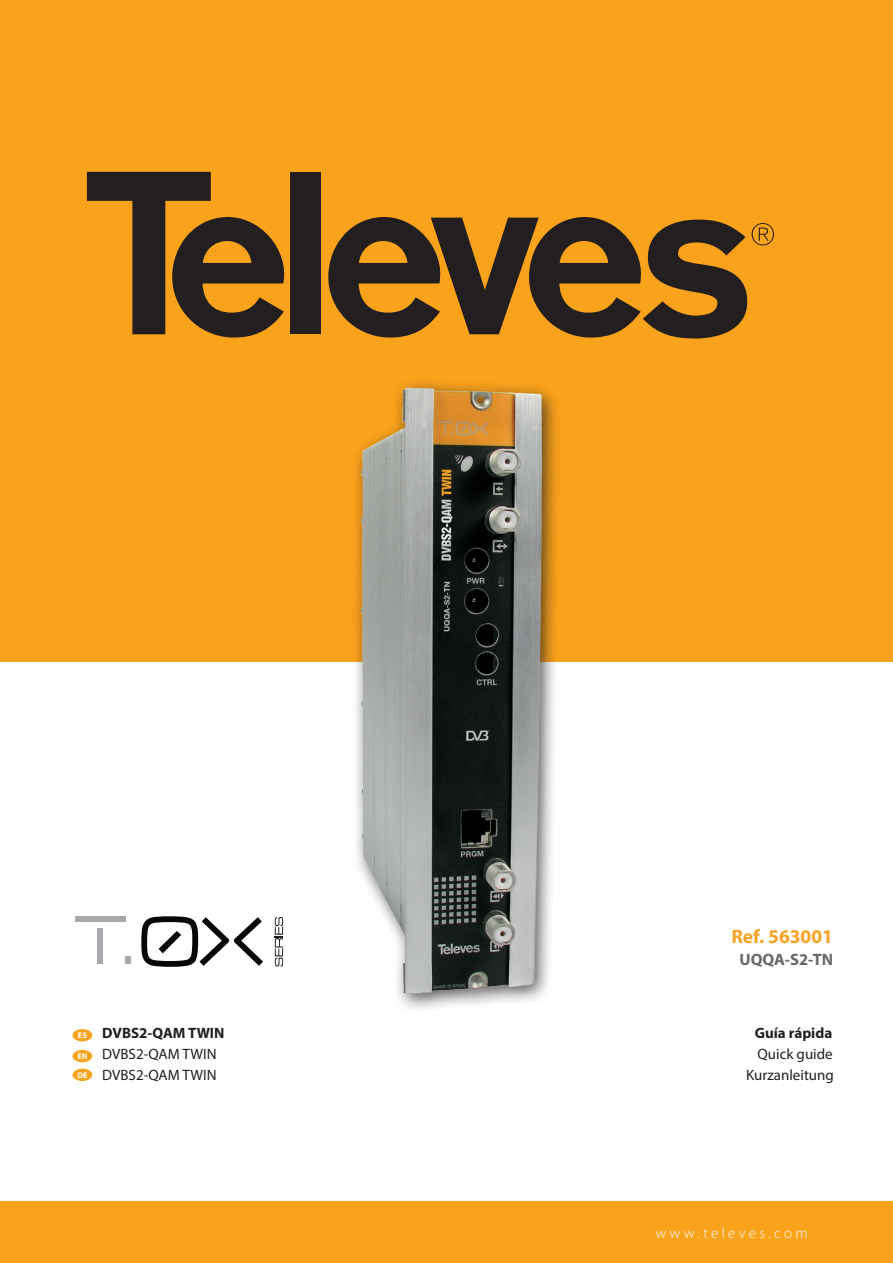
<style>
.page{position:relative;width:893px;height:1263px;background:#fff}
.page>*{position:absolute;margin:0;border:0;box-sizing:border-box;transform-origin:0 0}
.t1{font:700 19.5px "Myriad Pro";color:#f9a326}
.t2{font:700 16.5px "Myriad Pro";color:#69696c}
.t3{font:15px "Myriad Pro";color:#231f20}
.t4{font:700 15px "Myriad Pro";color:#231f20}
.t5{font:300 15px "Myriad Pro";letter-spacing:.22em;color:#fff}
.s1{font-size:8.25px;color:#fff}
.s2{font-weight:700;font-size:8.25px;color:#fff}
</style>
<div class="page">
<div style="left:0;top:1201px;width:893px;height:62px;background:#f9a21c"></div>
<div style="left:0;top:0;width:893px;height:661px;background:#f9a21c"></div>
<div style="left:73px;top:1029px;width:19px;height:12px;background:#f9a21c;border-radius:50%"></div>
<div style="left:290px;top:172px;width:31px;height:161px;background:#231f20"></div>
<svg style="left:87px;top:172px;width:198px;height:166px"></svg>
<svg style="left:328px;top:217px;width:446px;height:121px"></svg>
<div style="left:75px;top:916px;width:51px;height:6px;background:#a8a9ad"></div>
<div style="left:97px;top:929px;width:6px;height:35px;background:#a8a9ad"></div>
<div style="left:125px;top:956px;width:6px;height:8px;background:#a8a9ad"></div>
<svg style="left:141px;top:916px;width:122px;height:51px"></svg>
<img style="left:271px;top:382px;width:345px;height:627px">
<div style="left:73px;top:1050px;width:19px;height:12px;background:#f9a21c;border-radius:50%"></div>
<div style="left:73px;top:1069px;width:19px;height:12px;background:#f9a21c;border-radius:50%"></div>
<p class="t4" style="left:78px;top:1023px;width:148px"><span class="s1">ES</span> DVBS2-QAM TWIN</p>
<h1 class="t1" style="left:731px;top:923px;width:103px">Ref. 563001</h1>
<p class="t2" style="left:739px;top:948px;width:95px">UQQA-S2-TN</p>
<p class="t4" style="left:755px;top:1023px;width:79px">Guía rápida</p>
<p class="t3" style="left:77px;top:1045px;width:141px"><span class="s2">EN</span> DVBS2-QAM TWIN</p>
<p class="t3" style="left:757px;top:1045px;width:77px">Quick guide</p>
<p class="t3" style="left:77px;top:1065px;width:141px"><span class="s2">DE</span> DVBS2-QAM TWIN</p>
<p class="t3" style="left:746px;top:1065px;width:89px">Kurzanleitung</p>
<p class="t5" style="left:655px;top:1224px;width:154px">www.televes.com</p>
</div>
